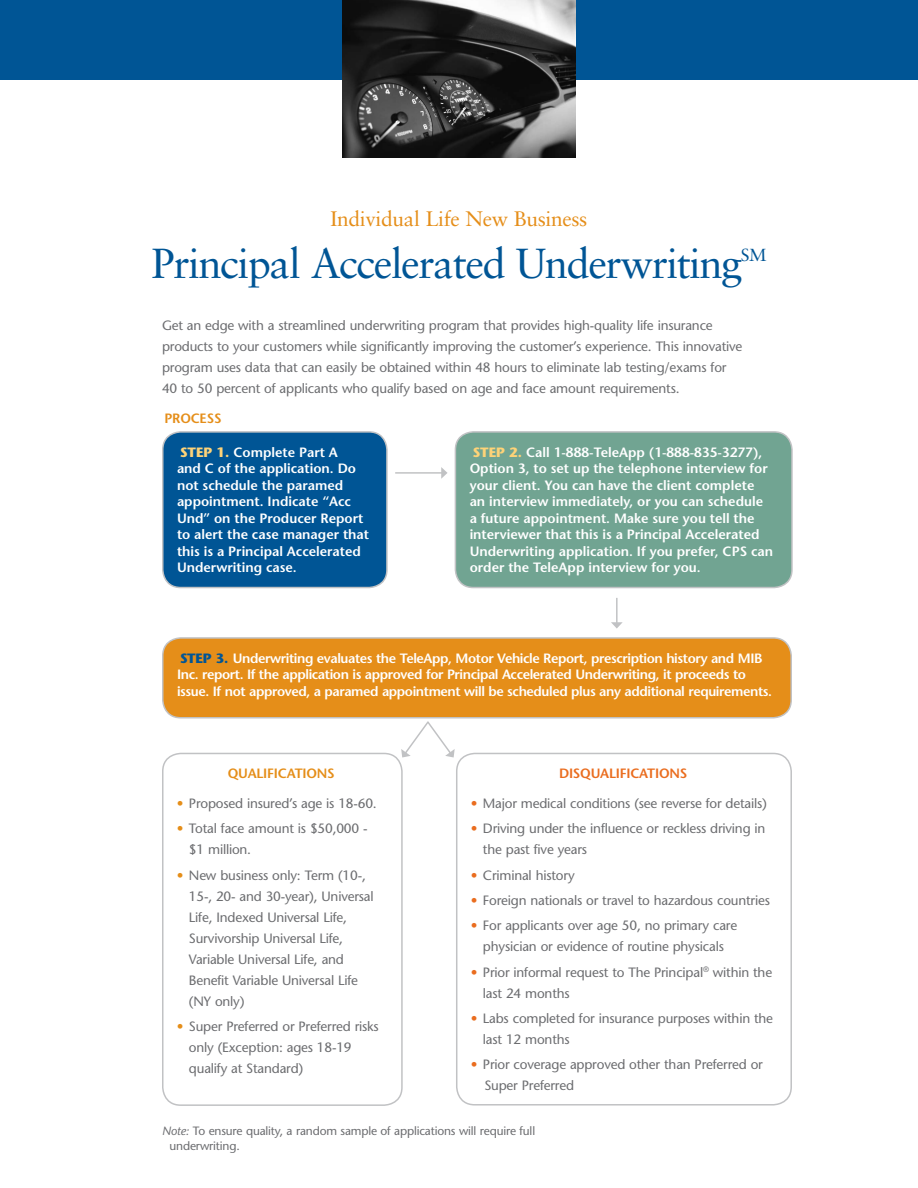
<style>
.page{position:relative;width:918px;height:1188px;background:#fff}
.page>*{position:absolute;margin:0;border:0;box-sizing:border-box;transform-origin:0 0}
.t1{font:42px "Sabon";letter-spacing:-.035em;color:#005595}
.t2{font:21px "Sabon";letter-spacing:-.015em;color:#e58e19}
.t3{font:17.55px "Sabon";color:#005595}
.t4{font:13.5px/21px "Stone Sans";letter-spacing:-.015em;color:#6c6d70}
.t5{font:600 13.5px/16.5px "Stone Sans";color:#fff}
.t6{font:600 13.5px/16.5px "Stone Sans";letter-spacing:-.03em;color:#fff}
.t7{font:600 13.5px "Stone Sans";letter-spacing:-.015em;color:#e58e19}
.t8{font:600 13.5px "Stone Sans";letter-spacing:-.015em;color:#ea6d1f}
.t9{font:12px/15px "Stone Sans";letter-spacing:-.015em;color:#6c6d70}
.s1{font-weight:700;color:#fed378}
.s2{font-weight:700;color:#005595}
.s3{color:#e58e19}
.s4{color:#ea6d1f}
.s5{font-style:italic}
</style>
<div class="page">
<svg style="left:401px;top:721px;width:54px;height:36px"></svg>
<div style="left:0;top:0;width:918px;height:80px;background:#005595"></div>
<div style="left:163px;top:638px;width:628px;height:80px;background:#e58e19;border-radius:18px"></div>
<div style="left:162px;top:637px;width:630px;height:81px;border:2px solid #c1c2c4;border-radius:18px"></div>
<div style="left:162px;top:753px;width:241px;height:353px;border:2px solid #c1c2c4;border-radius:18px"></div>
<div style="left:456px;top:753px;width:336px;height:353px;border:2px solid #c1c2c4;border-radius:18px"></div>
<hr style="left:395px;top:472px;width:47px;height:2px;background:#c1c2c4">
<svg style="left:441px;top:467px;width:7px;height:12px"></svg>
<hr style="left:616px;top:598px;width:2px;height:25px;background:#c1c2c4">
<svg style="left:611px;top:622px;width:12px;height:7px"></svg>
<div style="left:163px;top:432px;width:224px;height:156px;background:#005595;border-radius:18px"></div>
<div style="left:162px;top:431px;width:226px;height:157px;border:2px solid #c1c2c4;border-radius:18px"></div>
<div style="left:455px;top:432px;width:337px;height:156px;background:#71a492;border-radius:18px"></div>
<div style="left:455px;top:431px;width:338px;height:157px;border:2px solid #c1c2c4;border-radius:18px"></div>
<img style="left:343px;top:0;width:232px;height:157px">
<h2 class="t2" style="left:331px;top:206px;width:258px">Individual Life New Business</h2>
<h1 class="t1" style="left:152px;top:239px;width:592px">Principal Accelerated Underwriting</h1>
<p class="t3" style="left:741px;top:244px;width:27px">SM</p>
<p class="t4" style="left:162px;top:315px;width:582px">Get an edge with a streamlined underwriting program that provides high-quality life insurance products to your customers while significantly improving the customer’s experience. This innovative program uses data that can easily be obtained within 48 hours to eliminate lab testing/exams for 40 to 50 percent of applicants who qualify based on age and face amount requirements.</p>
<p class="t7" style="left:164px;top:409px;width:50px">PROCESS</p>
<p class="t5" style="left:177px;top:444px;width:194px"><span class="s1">STEP 1.</span> Complete Part A<br>and C of the application. Do not schedule the paramed appointment. Indicate “Acc<br>Und” on the Producer Report to alert the case manager that this is a Principal Accelerated<br>Underwriting case.</p>
<p class="t5" style="left:470px;top:444px;width:305px"><span class="s1">STEP 2.</span> Call 1-888-TeleApp (1-888-835-3277), Option 3, to set up the telephone interview for your client. You can have the client complete an interview immediately, or you can schedule a future appointment. Make sure you tell the interviewer that this is a Principal Accelerated Underwriting application. If you prefer, CPS can order the TeleApp interview for you.</p>
<p class="t6" style="left:177px;top:650px;width:597px"><span class="s2">STEP 3.</span> Underwriting evaluates the TeleApp, Motor Vehicle Report, prescription history and MIB<br>Inc. report. If the application is approved for Principal Accelerated Underwriting, it proceeds to issue. If not approved, a paramed appointment will be scheduled plus any additional requirements.</p>
<p class="t7" style="left:228px;top:765px;width:109px">Quali fications</p>
<p class="t4" style="left:177px;top:793px;width:201px"><span class="s3">•</span> Proposed insured’s age is 18-60.</p>
<p class="t4" style="left:189px;top:818px;width:180px;text-indent:-12px"><span class="s3">•</span> Total face amount is $50,000 - $1 million.</p>
<p class="t4" style="left:189px;top:864px;width:186px;text-indent:-12px"><span class="s3">•</span> New business only: Term (10-,<br>15-, 20- and 30-year), Universal<br>Life, Indexed Universal Life,<br>Survivorship Universal Life,<br>Variable Universal Life, and<br>Benefit Variable Universal Life (NY only)</p>
<p class="t4" style="left:189px;top:1016px;width:191px;text-indent:-12px"><span class="s3">•</span> Super Preferred or Preferred risks only (Exception: ages 18-19 qualify at Standard)</p>
<p class="t8" style="left:559px;top:765px;width:32px">Disqua</p>
<p class="t8" style="left:609px;top:765px;width:80px">li fications</p>
<p class="t4" style="left:471px;top:793px;width:297px"><span class="s4">•</span> Major medical conditions (see reverse for details)</p>
<p class="t4" style="left:483px;top:818px;width:284px;text-indent:-12px"><span class="s4">•</span> Driving under the influence or reckless driving in the past five years</p>
<p class="t4" style="left:471px;top:864px;width:105px"><span class="s4">•</span> Criminal history</p>
<p class="t4" style="left:471px;top:890px;width:300px"><span class="s4">•</span> Foreign nationals or travel to hazardous countries</p>
<p class="t4" style="left:471px;top:915px;width:268px;text-align:center"><span class="s4">•</span> For applicants over age 50, no primary care physician or evidence of routine physicals</p>
<p class="t4" style="left:483px;top:961px;width:291px;text-indent:-12px"><span class="s4">•</span> Prior informal request to The Principal<sup>®</sup> within the last 24 months</p>
<p class="t4" style="left:483px;top:1008px;width:292px;text-indent:-12px"><span class="s4">•</span> Labs completed for insurance purposes within the last 12 months</p>
<p class="t4" style="left:484px;top:1054px;width:280px;text-indent:-14px"><span class="s4">•</span> Prior coverage approved other than Preferred or<br>Super Preferred</p>
<p class="t9" style="left:170px;top:1123px;width:367px;text-indent:-8px"><span class="s5">Note:</span> To ensure quality, a random sample of applications will require full underwriting.</p>
</div>
